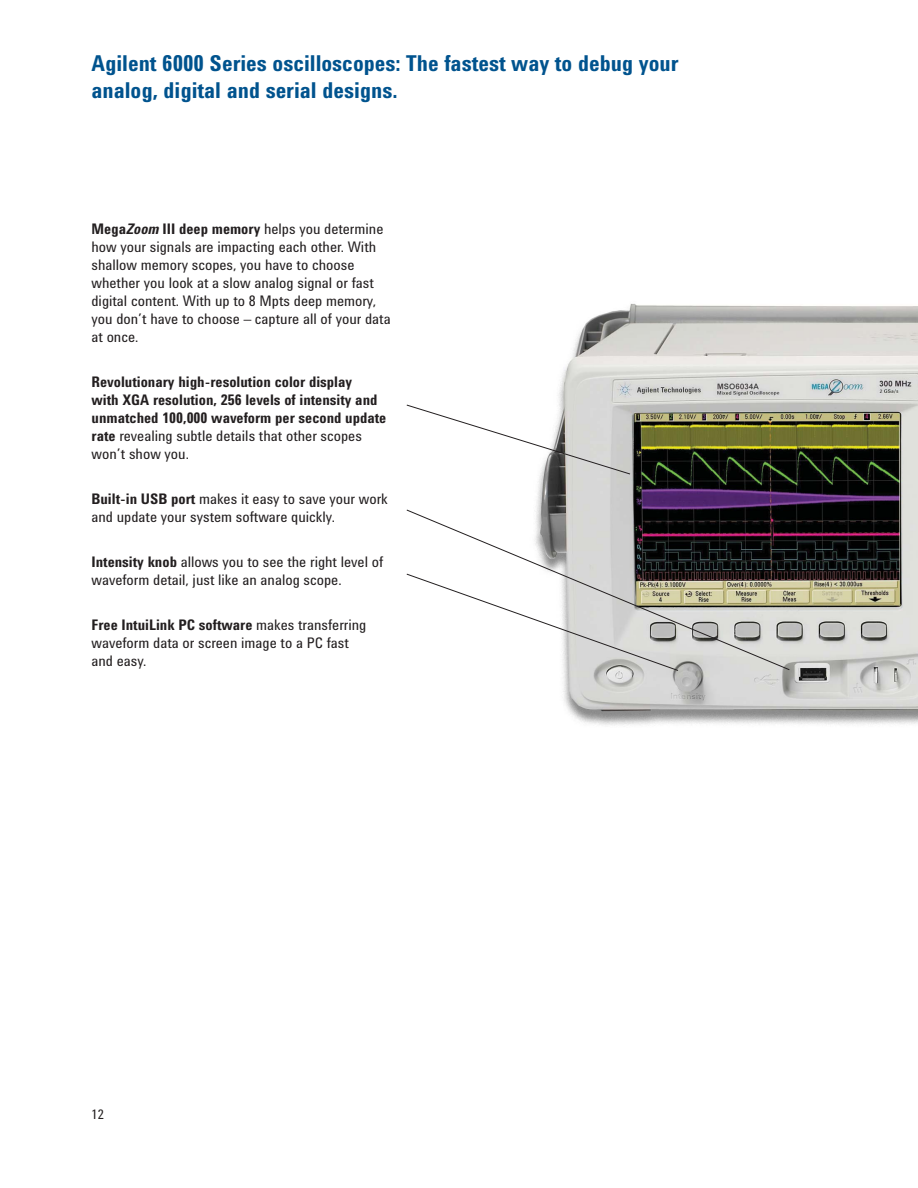
<style>
.page{position:relative;width:918px;height:1188px;background:#fff}
.page>*{position:absolute;margin:0;border:0;box-sizing:border-box;transform-origin:0 0}
.t1{font:700 22.5px/27px "Agilent Condensed CFF";color:#00538e}
.t2{font:15px/18px "Agilent Condensed CFF";color:#231f20}
.t3{font:700 15px/18px "Agilent Condensed CFF";color:#231f20}
.t4{font:13.5px "Agilent Condensed CFF";color:#231f20}
.s1{font-weight:700}
.s2{font-weight:700;font-style:italic}
.s3{font-weight:400}
</style>
<div class="page">
<img style="left:536px;top:303px;width:382px;height:423px">
<svg style="left:406px;top:404px;width:225px;height:71px"></svg>
<svg style="left:406px;top:509px;width:384px;height:162px"></svg>
<svg style="left:406px;top:573px;width:273px;height:98px"></svg>
<h1 class="t1" style="left:92px;top:52px;width:589px">Agilent 6000 Series oscilloscopes: The fastest way to debug your analog, digital and serial designs.</h1>
<p class="t2" style="left:92px;top:221px;width:301px"><span class="s1">Mega</span><span class="s2">Zoom</span> <span class="s1">III deep memory</span> helps you determine how your signals are impacting each other. With shallow memory scopes, you have to choose whether you look at a slow analog signal or fast digital content. With up to 8 Mpts deep memory, you don’t have to choose – capture all of your data at once.</p>
<p class="t3" style="left:92px;top:374px;width:296px">Revolutionary high-resolution color display<br>with XGA resolution, 256 levels of intensity and unmatched 100,000 waveform per second update rate <span class="s3">revealing subtle details that other scopes won’t show you.</span></p>
<p class="t2" style="left:92px;top:491px;width:298px"><span class="s1">Built-in USB port</span> makes it easy to save your work and update your system software quickly.</p>
<p class="t2" style="left:92px;top:554px;width:293px"><span class="s1">Intensity knob</span> allows you to see the right level of waveform detail, just like an analog scope.</p>
<p class="t2" style="left:92px;top:617px;width:276px"><span class="s1">Free IntuiLink PC software</span> makes transferring waveform data or screen image to a PC fast and easy.</p>
<p class="t4" style="left:91px;top:1110px;width:14px">12</p>
</div>
